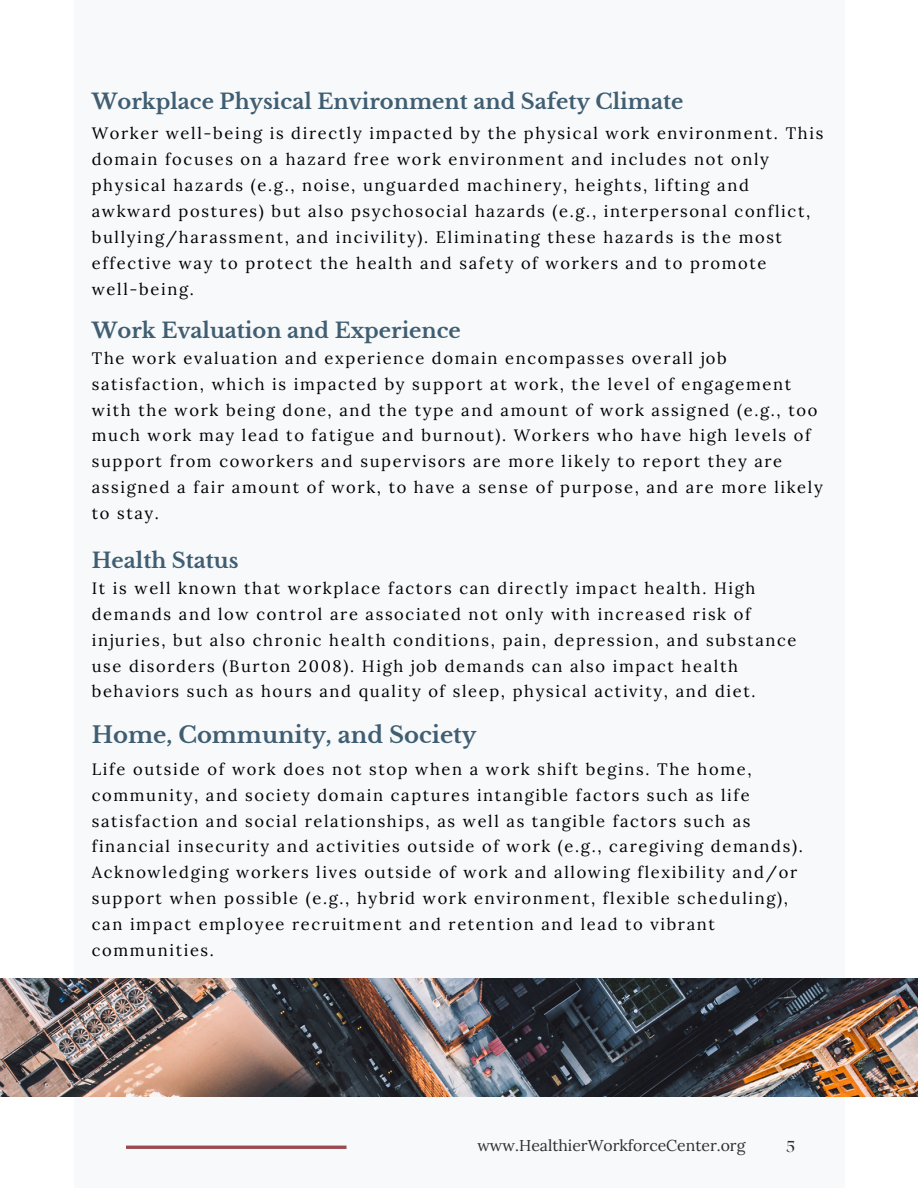
<style>
.page{position:relative;width:918px;height:1188px;background:#fff}
.page>*{position:absolute;margin:0;border:0;box-sizing:border-box;transform-origin:0 0}
.t1{font:700 22.65px "Libre Baskerville";color:#405e72}
.t2{font:700 21px "Libre Baskerville";color:#405e72}
.t3{font:16.5px/25.8px "Lora";letter-spacing:.1em;color:#000}
.t4{font:15.75px "Lora";color:#2e2e2e}
.t5{font:15.75px "Roxborough CF";color:#2e2e2e}
</style>
<div class="page">
<div style="left:74px;top:0;width:770px;height:1188px;background:#f7f9fa"></div>
<hr style="left:126px;top:1146px;width:221px;height:3px;background:#9c4a52">
<img style="left:0;top:978px;width:918px;height:119px">
<p class="t2" style="left:92px;top:88px;width:593px">Workplace Physical Environment and Safety Climate</p>
<p class="t3" style="left:92px;top:120px;width:733px">Worker well-being is directly impacted by the physical work environment. This domain focuses on a hazard free work environment and includes not only physical hazards (e.g., noise, unguarded machinery, heights, lifting and awkward postures) but also psychosocial hazards (e.g., interpersonal conflict, bullying/harassment, and incivility). Eliminating these hazards is the most effective way to protect the health and safety of workers and to promote well-being.</p>
<p class="t2" style="left:92px;top:317px;width:371px">Work Evaluation and Experience</p>
<p class="t3" style="left:92px;top:345px;width:732px">The work evaluation and experience domain encompasses overall job satisfaction, which is impacted by support at work, the level of engagement with the work being done, and the type and amount of work assigned (e.g., too much work may lead to fatigue and burnout). Workers who have high levels of support from coworkers and supervisors are more likely to report they are assigned a fair amount of work, to have a sense of purpose, and are more likely to stay.</p>
<p class="t2" style="left:92px;top:547px;width:148px">Health Status</p>
<p class="t3" style="left:92px;top:575px;width:706px">It is well known that workplace factors can directly impact health. High demands and low control are associated not only with increased risk of injuries, but also chronic health conditions, pain, depression, and substance use disorders (Burton 2008). High job demands can also impact health behaviors such as hours and quality of sleep, physical activity, and diet.</p>
<h1 class="t1" style="left:92px;top:721px;width:386px">Home, Community, and Society</h1>
<p class="t3" style="left:92px;top:756px;width:712px">Life outside of work does not stop when a work shift begins. The home, community, and society domain captures intangible factors such as life satisfaction and social relationships, as well as tangible factors such as financial insecurity and activities outside of work (e.g., caregiving demands).<br>Acknowledging workers lives outside of work and allowing flexibility and/or support when possible (e.g., hybrid work environment, flexible scheduling), can impact employee recruitment and retention and lead to vibrant communities.</p>
<p class="t4" style="left:477px;top:1135px;width:270px">www.HealthierWorkforceCenter.org</p>
<p class="t5" style="left:786px;top:1136px;width:10px">5</p>
</div>
